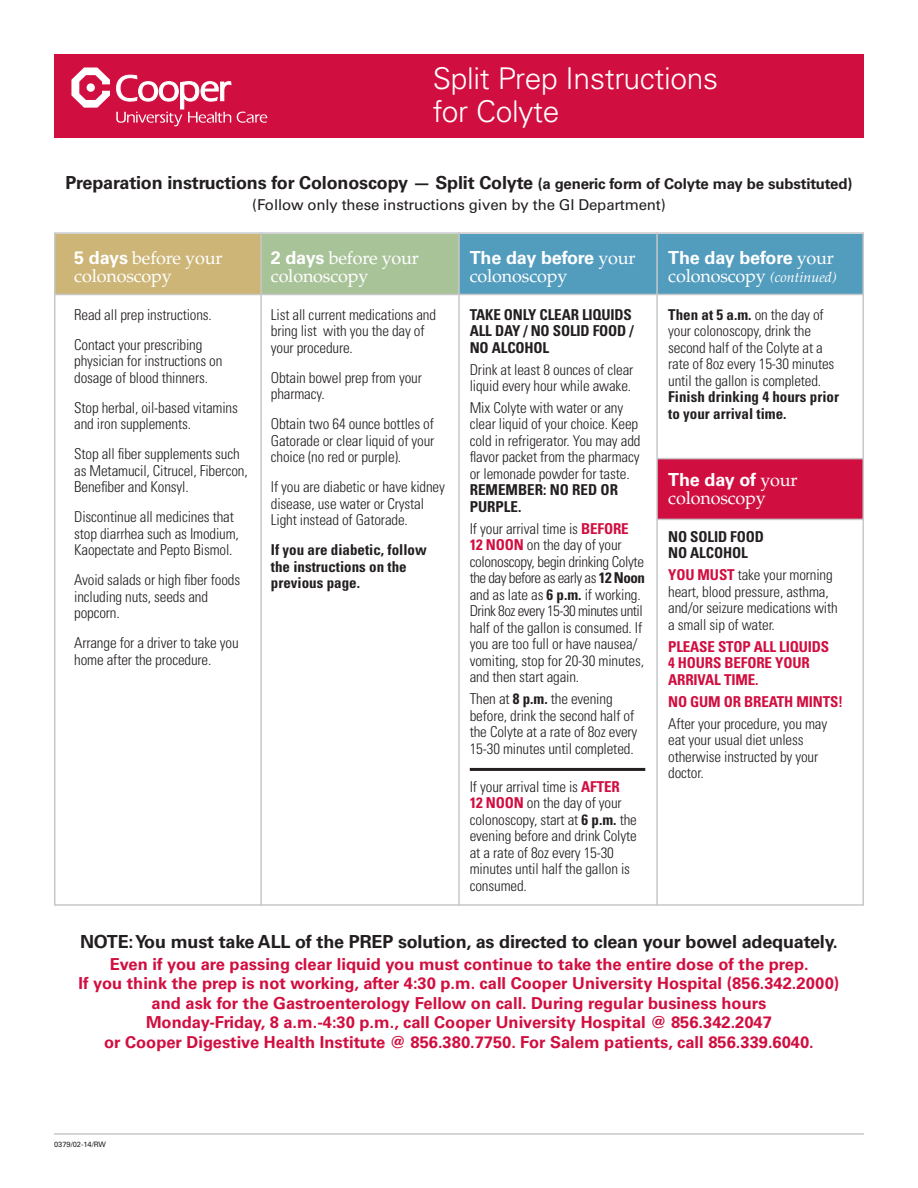
<style>
.page{position:relative;width:918px;height:1188px;background:#fff}
.page>*{position:absolute;margin:0;border:0;box-sizing:border-box;transform-origin:0 0}
.t1{font:300 30px/33px "Univers LT Std";letter-spacing:-.01em;color:#fff}
.t2{font:700 18px "Univers LT Std";letter-spacing:-.01em;color:#231f20}
.t3{font:18px/18px "Palatino LT Std";letter-spacing:-.01em;color:#fff}
.t4{font:700 18px "Univers LT Std";letter-spacing:-.01em;color:#fff}
.t5{font:700 16.5px/19.5px "Univers LT Std";color:#d10e40;text-align:center}
.t6{font:300 condensed 15px/16.5px "Univers LT Std";letter-spacing:-.01em;color:#231f20}
.t7{font:700 condensed 15px/16.5px "Univers LT Std";color:#231f20}
.t8{font:700 condensed 15px/16.5px "Univers LT Std";letter-spacing:-.01em;color:#d10e40}
.t9{font:15px "Univers LT Std";letter-spacing:-.01em;color:#231f20}
.t10{font:7.5px "Univers LT Std";color:#231f20}
.s1{font-size:15px}
.s2{font-family:"Univers LT Std";font-weight:700}
.s3{font-family:"Palatino LT Std";font-weight:400}
.s4{font-weight:700;color:#d10e40}
.s5{font-weight:700}
.s6{font-style:italic;font-size:14.25px}
</style>
<div class="page">
<div style="left:657px;top:459px;width:206px;height:60px;background:#d10e40"></div>
<div style="left:657px;top:234px;width:205px;height:60px;background:#529cbe"></div>
<div style="left:459px;top:234px;width:198px;height:60px;background:#529cbe"></div>
<div style="left:261px;top:234px;width:198px;height:60px;background:#a9c399"></div>
<div style="left:54px;top:234px;width:207px;height:60px;background:#ccb576"></div>
<div style="left:54px;top:54px;width:810px;height:83px;background:#d10e40"></div>
<svg style="left:71px;top:68px;width:39px;height:40px"></svg>
<svg style="left:116px;top:75px;width:151px;height:51px"></svg>
<hr style="left:54px;top:1133px;width:810px;height:2px;background:#c7c8ca">
<hr style="left:470px;top:768px;width:175px;height:3px;background:#231f20">
<hr style="left:54px;top:294px;width:810px;height:1px;background:#c7c8ca">
<hr style="left:260px;top:232px;width:2px;height:674px;background:#c7c8ca">
<hr style="left:458px;top:232px;width:2px;height:674px;background:#c7c8ca">
<hr style="left:656px;top:232px;width:2px;height:674px;background:#c7c8ca">
<hr style="left:657px;top:458px;width:206px;height:1px;background:#c7c8ca">
<hr style="left:657px;top:519px;width:206px;height:1px;background:#c7c8ca">
<h1 class="t1" style="left:433px;top:65px;width:287px">Split Prep Instructions for Colyte</h1>
<p class="t2" style="left:65px;top:176px;width:789px">Preparation instructions for Colonoscopy — Split Colyte <span class="s1">(a generic form of Colyte may be substituted)</span></p>
<p class="t9" style="left:252px;top:200px;width:415px">(Follow only these instructions given by the GI Department)</p>
<p class="t3" style="left:74px;top:251px;width:150px"><span class="s2">5 days</span> before your colonoscopy</p>
<p class="t6" style="left:74px;top:301px;width:139px;line-height:30px">Read all prep instructions.<br>Contact your prescribing</p>
<p class="t6" style="left:74px;top:354px;width:150px">physician for instructions on dosage of blood thinners.</p>
<p class="t6" style="left:74px;top:400px;width:165px">Stop herbal, oil-based vitamins and iron supplements.</p>
<p class="t6" style="left:74px;top:447px;width:175px">Stop all fiber supplements such as Metamucil, Citrucel, Fibercon,<br>Benefiber and Konsyl.</p>
<p class="t6" style="left:74px;top:510px;width:166px">Discontinue all medicines that stop diarrhea such as Imodium,<br>Kaopectate and Pepto Bismol.</p>
<p class="t6" style="left:74px;top:573px;width:167px">Avoid salads or high fiber foods including nuts, seeds and popcorn.</p>
<p class="t6" style="left:74px;top:636px;width:166px">Arrange for a driver to take you home after the procedure.</p>
<p class="t4" style="left:470px;top:251px;width:167px">The day before <span class="s3">your</span></p>
<p class="t3" style="left:470px;top:269px;width:99px">colonoscopy</p>
<p class="t7" style="left:470px;top:307px;width:165px;text-align:justify">TAKE ONLY CLEAR LIQUIDS ALL DAY / NO SOLID FOOD / NO ALCOHOL</p>
<p class="t6" style="left:470px;top:362px;width:165px">Drink at least 8 ounces of clear liquid every hour while awake.</p>
<p class="t6" style="left:470px;top:401px;width:172px">Mix Colyte with water or any clear liquid of your choice. Keep cold in refrigerator. You may add flavor packet from the pharmacy or lemonade powder for taste.</p>
<p class="t7" style="left:470px;top:483px;width:150px">REMEMBER: NO RED OR<br>PURPLE.</p>
<p class="t6" style="left:470px;top:522px;width:177px">If your arrival time is <span class="s4">BEFORE<br>12 NOON</span> on the day of your colonoscopy, begin drinking Colyte the day before as early as <span class="s5">12 Noon </span>and as late as <span class="s5">6 p.m.</span> if working.<br>Drink 8oz every 15-30 minutes until half of the gallon is consumed. If you are too full or have nausea/ vomiting, stop for 20-30 minutes, and then start again.</p>
<p class="t6" style="left:470px;top:692px;width:169px">Then at <span class="s5">8 p.m.</span> the evening before, drink the second half of the Colyte at a rate of 8oz every<br>15-30 minutes until completed.</p>
<p class="t6" style="left:470px;top:780px;width:169px">If your arrival time is <span class="s4">AFTER<br>12 NOON</span> on the day of your colonoscopy, start at <span class="s5">6 p.m.</span> the evening before and drink Colyte at a rate of 8oz every 15-30 minutes until half the gallon is consumed.</p>
<p class="t4" style="left:668px;top:251px;width:167px">The day before <span class="s3">your</span></p>
<p class="t3" style="left:668px;top:269px;width:170px">colonoscopy <span class="s6">(continued)</span></p>
<p class="t6" style="left:668px;top:307px;width:168px"><span class="s5">Then at 5 a.m.</span> on the day of your colonoscopy, drink the second half of the Colyte at a rate of 8oz every 15-30 minutes until the gallon is completed.</p>
<p class="t7" style="left:668px;top:390px;width:172px">Finish drinking 4 hours prior to your arrival time.</p>
<p class="t3" style="left:271px;top:251px;width:150px"><span class="s2">2 days</span> before your colonoscopy</p>
<p class="t6" style="left:271px;top:307px;width:167px">List all current medications and bring list with you the day of your procedure.</p>
<p class="t6" style="left:271px;top:370px;width:153px">Obtain bowel prep from your pharmacy.</p>
<p class="t6" style="left:271px;top:417px;width:165px;text-align:justify">Obtain two 64 ounce bottles of Gatorade or clear liquid of your choice (no red or purple).</p>
<p class="t6" style="left:271px;top:480px;width:176px">If you are diabetic or have kidney disease, use water or Crystal<br>Light instead of Gatorade.</p>
<p class="t7" style="left:271px;top:543px;width:157px">If you are diabetic, follow the instructions on the previous page.</p>
<p class="t4" style="left:668px;top:473px;width:131px">The day of <span class="s3">your</span></p>
<p class="t3" style="left:668px;top:491px;width:99px">colonoscopy</p>
<p class="t7" style="left:668px;top:530px;width:97px">NO SOLID FOOD<br>NO ALCOHOL</p>
<p class="t6" style="left:668px;top:568px;width:171px"><span class="s4">YOU MUST</span> take your morning heart, blood pressure, asthma, and/or seizure medications with a small sip of water.</p>
<p class="t8" style="left:668px;top:639px;width:162px">PLEASE STOP ALL LIQUIDS<br>4 HOURS BEFORE YOUR<br>ARRIVAL TIME.</p>
<p class="t8" style="left:668px;top:694px;width:176px">NO GUM OR BREATH MINTS!</p>
<p class="t6" style="left:668px;top:716px;width:161px">After your procedure, you may eat your usual diet unless otherwise instructed by your doctor.</p>
<p class="t2" style="left:80px;top:935px;width:759px">NOTE:You must take ALL of the PREP solution, as directed to clean your bowel adequately.</p>
<p class="t5" style="left:79px;top:956px;width:762px">Even if you are passing clear liquid you must continue to take the entire dose of the prep.<br>If you think the prep is not working, after 4:30 p.m. call Cooper University Hospital (856.342.2000) and ask for the Gastroenterology Fellow on call. During regular business hours<br>Monday-Friday, 8 a.m.-4:30 p.m., call Cooper University Hospital @ 856.342.2047<br>or Cooper Digestive Health Institute @ 856.380.7750. For Salem patients, call 856.339.6040.</p>
<p class="t10" style="left:54px;top:1142px;width:54px">0379/02-14/RW</p>
</div>
